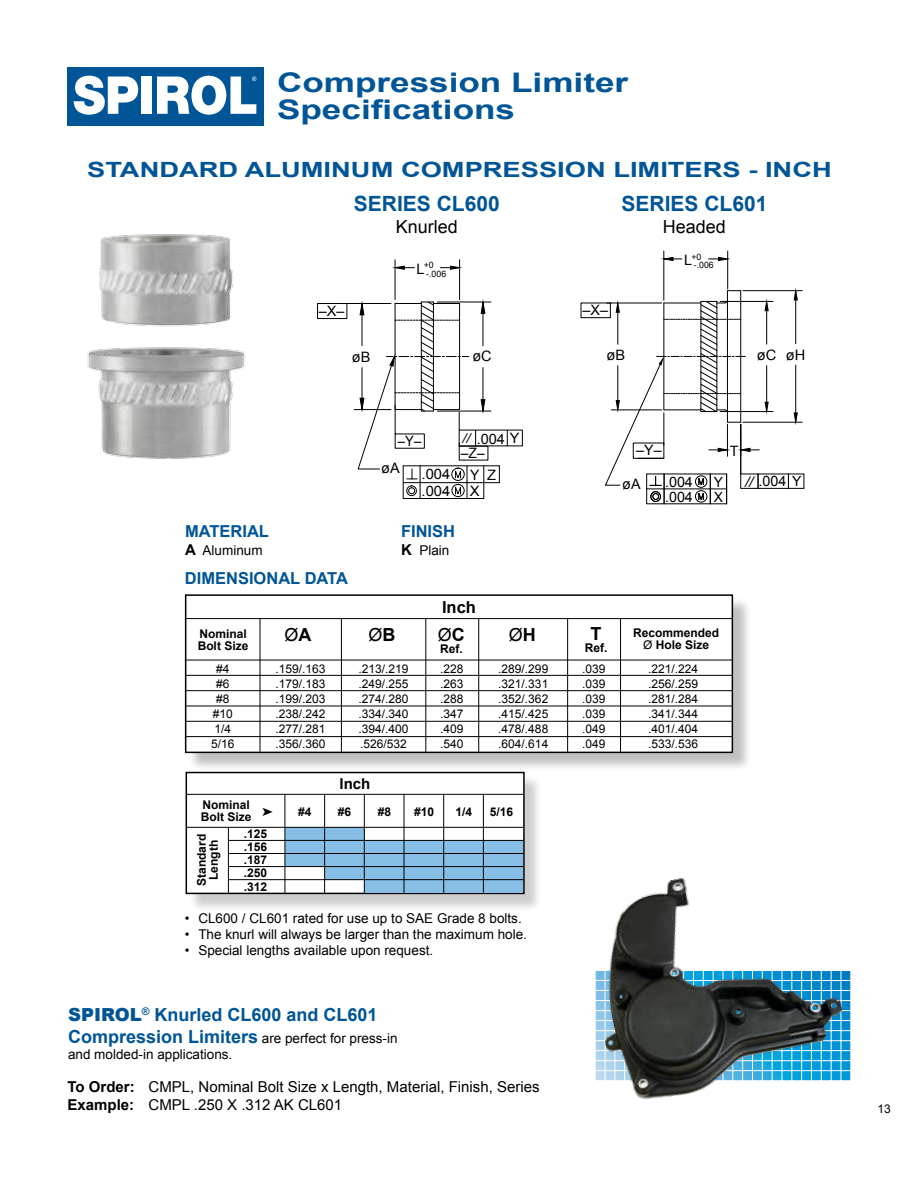
<style>
.page{position:relative;width:918px;height:1188px;background:#fff}
.page>*{position:absolute;margin:0;border:0;box-sizing:border-box;transform-origin:0 0}
.t1{font:700 27px/27px "Arial";color:#005596;scale:1.3 1}
.t2{font:700 21px "Arial";color:#005596;scale:1.3 1}
.t3{font:700 21px "Arial";color:#005596}
.t4{font:700 18px "Arial";color:#005596}
.t5{font:18px "Arial";color:#000}
.t6{font:700 18px "Arial";color:#000}
.t7{font:700 16.5px "Arial";color:#005596}
.t8{font:700 16.5px "Arial";color:#000}
.t9{font:15px/18px "Arial";color:#000}
.t10{font:700 15px "Arial";color:#000}
.t11{font:14.4px/16.4px "Arial";color:#000}
.t12{font:14.4px/26.5px "Arial";color:#000;scale:.92 1}
.t13{font:14.25px "Arial";color:#000}
.t14{font:14.1px "Arial";color:#000}
.t15{font:13.5px/16.2px "Arial";color:#000}
.t16{font:12px/15px "Arial";color:#000;text-align:justify}
.t17{font:700 12px/13.2px "Arial";color:#000;text-align:center}
.t18{font:8.85px/8.9px "Arial";color:#000}
.s1{font-size:14.4px}
.s2{font-style:italic;font-size:13.5px}
.s3{font-weight:700;font-size:15px}
.s4{font-size:14.25px}
.s5{font-style:italic;font-size:14.7px}
.s6{font-size:14.1px}
.s7{font-weight:700}
.s8{font-weight:400}
.s9{font-weight:900}
.s10{font-weight:700;font-size:18px;color:#005596}
</style>
<div class="page">
<img style="left:99px;top:234px;width:135px;height:93px">
<img style="left:87px;top:347px;width:159px;height:112px">
<div style="left:317px;top:303px;width:30px;height:16px;border:1px solid #000"></div>
<svg style="left:339px;top:300px;width:184px;height:199px"></svg>
<hr style="left:395px;top:260px;width:1px;height:40px;background:#000">
<hr style="left:459px;top:260px;width:1px;height:40px;background:#000">
<svg style="left:393px;top:266px;width:22px;height:4px"></svg>
<svg style="left:440px;top:266px;width:21px;height:4px"></svg>
<div style="left:581px;top:303px;width:30px;height:15px;border:1px solid #000"></div>
<svg style="left:605px;top:289px;width:200px;height:215px"></svg>
<div style="left:652px;top:493px;width:7px;height:7px;border:1px solid #000;border-radius:50%"></div>
<div style="left:650px;top:491px;width:11px;height:11px;border:1px solid #000;border-radius:50%"></div>
<div style="left:695px;top:490px;width:12px;height:13px;border:1px solid #000;border-radius:50%"></div>
<div style="left:695px;top:475px;width:12px;height:13px;border:1px solid #000;border-radius:50%"></div>
<hr style="left:664px;top:251px;width:1px;height:49px;background:#000">
<hr style="left:727px;top:251px;width:1px;height:38px;background:#000">
<svg style="left:662px;top:257px;width:20px;height:4px"></svg>
<svg style="left:709px;top:257px;width:20px;height:4px"></svg>
<div style="left:188px;top:597px;width:564px;height:175px;background:#000;opacity:.25"></div>
<div style="left:186px;top:595px;width:546px;height:157px;background:#fff"></div>
<div style="left:185px;top:594px;width:548px;height:159px;border:2px solid #000"></div>
<hr style="left:341px;top:618px;width:1px;height:134px;background:#000">
<hr style="left:426px;top:618px;width:1px;height:134px;background:#000">
<hr style="left:260px;top:618px;width:1px;height:134px;background:#000">
<hr style="left:185px;top:618px;width:548px;height:1px;background:#000">
<hr style="left:567px;top:618px;width:1px;height:134px;background:#000">
<hr style="left:185px;top:660px;width:548px;height:1px;background:#000">
<hr style="left:185px;top:675px;width:548px;height:1px;background:#000">
<hr style="left:185px;top:690px;width:548px;height:1px;background:#000">
<hr style="left:185px;top:706px;width:548px;height:1px;background:#000">
<hr style="left:185px;top:721px;width:548px;height:1px;background:#000">
<hr style="left:185px;top:736px;width:548px;height:1px;background:#000">
<hr style="left:478px;top:618px;width:1px;height:134px;background:#000">
<hr style="left:620px;top:618px;width:1px;height:134px;background:#000">
<div style="left:188px;top:774px;width:355px;height:139px;background:#000;opacity:.2"></div>
<div style="left:186px;top:773px;width:338px;height:120px;background:#fff"></div>
<div style="left:186px;top:772px;width:339px;height:122px;border:2px solid #000"></div>
<div style="left:285px;top:828px;width:40px;height:39px;background:#86bee5"></div>
<div style="left:325px;top:827px;width:39px;height:53px;background:#86bee5"></div>
<div style="left:364px;top:840px;width:159px;height:53px;background:#86bee5"></div>
<hr style="left:228px;top:853px;width:295px;height:1px;background:#000">
<hr style="left:228px;top:866px;width:295px;height:1px;background:#000">
<hr style="left:285px;top:794px;width:1px;height:99px;background:#000">
<hr style="left:324px;top:794px;width:1px;height:99px;background:#000">
<hr style="left:364px;top:794px;width:1px;height:99px;background:#000">
<hr style="left:404px;top:794px;width:1px;height:99px;background:#000">
<hr style="left:443px;top:794px;width:1px;height:99px;background:#000">
<hr style="left:483px;top:794px;width:1px;height:99px;background:#000">
<hr style="left:228px;top:840px;width:295px;height:1px;background:#000">
<hr style="left:228px;top:827px;width:1px;height:66px;background:#000">
<hr style="left:186px;top:827px;width:337px;height:1px;background:#000">
<hr style="left:186px;top:794px;width:337px;height:1px;background:#000">
<hr style="left:228px;top:879px;width:295px;height:1px;background:#000">
<img style="left:595px;top:877px;width:256px;height:223px">
<div style="left:67px;top:67px;width:197px;height:59px;background:#005596"></div>
<div style="left:141px;top:77px;width:11px;height:37px;background:#fff"></div>
<svg style="left:73px;top:76px;width:66px;height:39px"></svg>
<svg style="left:157px;top:75px;width:99px;height:40px"></svg>
<h1 class="t1" style="left:277px;top:69px;width:272px">Compression Limiter<br>Specifications</h1>
<h2 class="t2" style="left:87px;top:156px;width:574px">STANDARD ALUMINUM COMPRESSION LIMITERS - INCH</h2>
<h2 class="t3" style="left:354px;top:190px;width:147px">SERIES CL600</h2>
<h3 class="t5" style="left:396px;top:215px;width:64px">Knurled</h3>
<p class="t11" style="left:319px;top:303px;width:27px">–X–</p>
<p class="t18" style="left:426px;top:261px;width:22px;text-indent:-10px"><span class="s1">L</span>+0 -.006</p>
<p class="t11" style="left:352px;top:349px;width:20px">øB</p>
<p class="t11" style="left:472px;top:348px;width:21px">øC</p>
<p class="t11" style="left:463px;top:430px;width:58px"><span class="s2">//</span> .004 Y</p>
<p class="t12" style="left:381px;top:428px;width:45px;text-indent:17px">–Y– øA</p>
<p class="t11" style="left:461px;top:445px;width:25px">–Z–</p>
<p class="t11" style="left:422px;top:466px;width:30px">.004</p>
<p class="t11" style="left:470px;top:467px;width:11px">Y<br>X</p>
<p class="t11" style="left:487px;top:467px;width:11px">Z</p>
<p class="t11" style="left:422px;top:483px;width:30px">.004</p>
<h3 class="t7" style="left:185px;top:520px;width:86px">MATERIAL</h3>
<h3 class="t7" style="left:401px;top:520px;width:56px">FINISH</h3>
<p class="t15" style="left:185px;top:542px;width:79px"><span class="s3">A</span> Aluminum</p>
<p class="t15" style="left:401px;top:542px;width:50px"><span class="s3">K</span> Plain</p>
<h3 class="t7" style="left:185px;top:567px;width:165px">DIMENSIONAL DATA</h3>
<h3 class="t8" style="left:442px;top:596px;width:35px">Inch</h3>
<h2 class="t3" style="left:622px;top:190px;width:147px">SERIES CL601</h2>
<h3 class="t5" style="left:663px;top:215px;width:65px">Headed</h3>
<p class="t18" style="left:694px;top:252px;width:22px;text-indent:-10px"><span class="s4">L</span>+0 -.006</p>
<p class="t13" style="left:583px;top:301px;width:27px">–X–</p>
<p class="t13" style="left:607px;top:346px;width:20px">øB</p>
<p class="t13" style="left:757px;top:346px;width:21px">øC</p>
<p class="t13" style="left:786px;top:346px;width:21px">øH</p>
<p class="t13" style="left:636px;top:441px;width:27px">–Y–</p>
<p class="t13" style="left:730px;top:442px;width:10px">T</p>
<p class="t13" style="left:622px;top:475px;width:20px">øA</p>
<p class="t13" style="left:665px;top:487px;width:29px">.004</p>
<p class="t13" style="left:665px;top:472px;width:29px">.004</p>
<p class="t14" style="left:714px;top:473px;width:11px">Y</p>
<p class="t13" style="left:745px;top:472px;width:58px"><span class="s5">//</span> .004 <span class="s6">Y</span></p>
<p class="t14" style="left:714px;top:487px;width:11px">X</p>
<p class="t17" style="left:199px;top:628px;width:49px">Nominal</p>
<h3 class="t5" style="left:284px;top:622px;width:28px">Ø<span class="s7">A</span></h3>
<p class="t17" style="left:198px;top:640px;width:52px">Bolt Size</p>
<p class="t16" style="left:211px;top:661px;width:25px;text-align:center">#4 #6 #8 #10<br>1/4<br>5/16</p>
<p class="t16" style="left:276px;top:661px;width:52px">.159/.163 .179/.183 .199/.203 .238/.242 .277/.281 .356/.360</p>
<h3 class="t5" style="left:368px;top:622px;width:28px">Ø<span class="s7">B</span></h3>
<h3 class="t5" style="left:438px;top:622px;width:28px">Ø<span class="s7">C</span></h3>
<p class="t17" style="left:440px;top:642px;width:24px">Ref.</p>
<h3 class="t5" style="left:509px;top:622px;width:28px">Ø<span class="s7">H</span></h3>
<h3 class="t6" style="left:591px;top:622px;width:12px">T</h3>
<p class="t17" style="left:585px;top:642px;width:24px">Ref.</p>
<p class="t17" style="left:633px;top:627px;width:88px;line-height:12px">Recommended<br><span class="s8">Ø</span> Hole Size</p>
<p class="t16" style="left:358px;top:661px;width:52px">.213/.219 .249/.255 .274/.280 .334/.340 .394/.400 .526/532</p>
<p class="t16" style="left:648px;top:661px;width:52px">.221/.224 .256/.259 .281/.284 .341/.344 .401/.404 .533/.536</p>
<p class="t16" style="left:498px;top:661px;width:52px">.289/.299 .321/.331 .352/.362 .415/.425 .478/.488 .604/.614</p>
<p class="t16" style="left:582px;top:661px;width:25px">.039 .039 .039 .039 .049 .049</p>
<p class="t16" style="left:440px;top:661px;width:25px">.228 .263 .288 .347 .409 .540</p>
<p class="t10" style="left:340px;top:774px;width:32px">Inch</p>
<p class="t17" style="left:201px;top:799px;width:74px;line-height:12px;text-align:left">Nominal<br>Bolt Size ➤</p>
<p class="t17" style="left:196px;top:886px;width:54px;line-height:12px;rotate:-90deg">Standard<br>Length</p>
<p class="t17" style="left:244px;top:828px;width:25px;text-align:justify">.125 .156 .187 .250 .312</p>
<p class="t17" style="left:298px;top:805px;width:15px">#4</p>
<p class="t17" style="left:338px;top:805px;width:15px">#6</p>
<p class="t17" style="left:378px;top:805px;width:15px">#8</p>
<p class="t17" style="left:414px;top:805px;width:22px">#10</p>
<p class="t17" style="left:455px;top:805px;width:18px">1/4</p>
<p class="t17" style="left:490px;top:805px;width:25px">5/16</p>
<p class="t15" style="left:185px;top:910px;width:338px">• CL600 / CL601 rated for use up to SAE Grade 8 bolts.</p>
<p class="t15" style="left:185px;top:926px;width:344px">• The knurl will always be larger than the maximum hole.</p>
<p class="t15" style="left:185px;top:943px;width:250px">• Special lengths available upon request.</p>
<h3 class="t4" style="left:68px;top:1003px;width:311px"><span class="s9">SPIROL</span><sup>®</sup> Knurled CL600 and CL601</h3>
<p class="t15" style="left:68px;top:1030px;width:331px"><span class="s10">Compression Limiters</span> are perfect for press-in and molded-in applications.</p>
<p class="t9" style="left:68px;top:1078px;width:473px"><span class="s7">To Order:</span> CMPL, Nominal Bolt Size x Length, Material, Finish, Series<br><span class="s7">Example:</span> CMPL .250 X .312 AK CL601</p>
<p class="t16" style="left:878px;top:1101px;width:15px">13</p>
</div>
